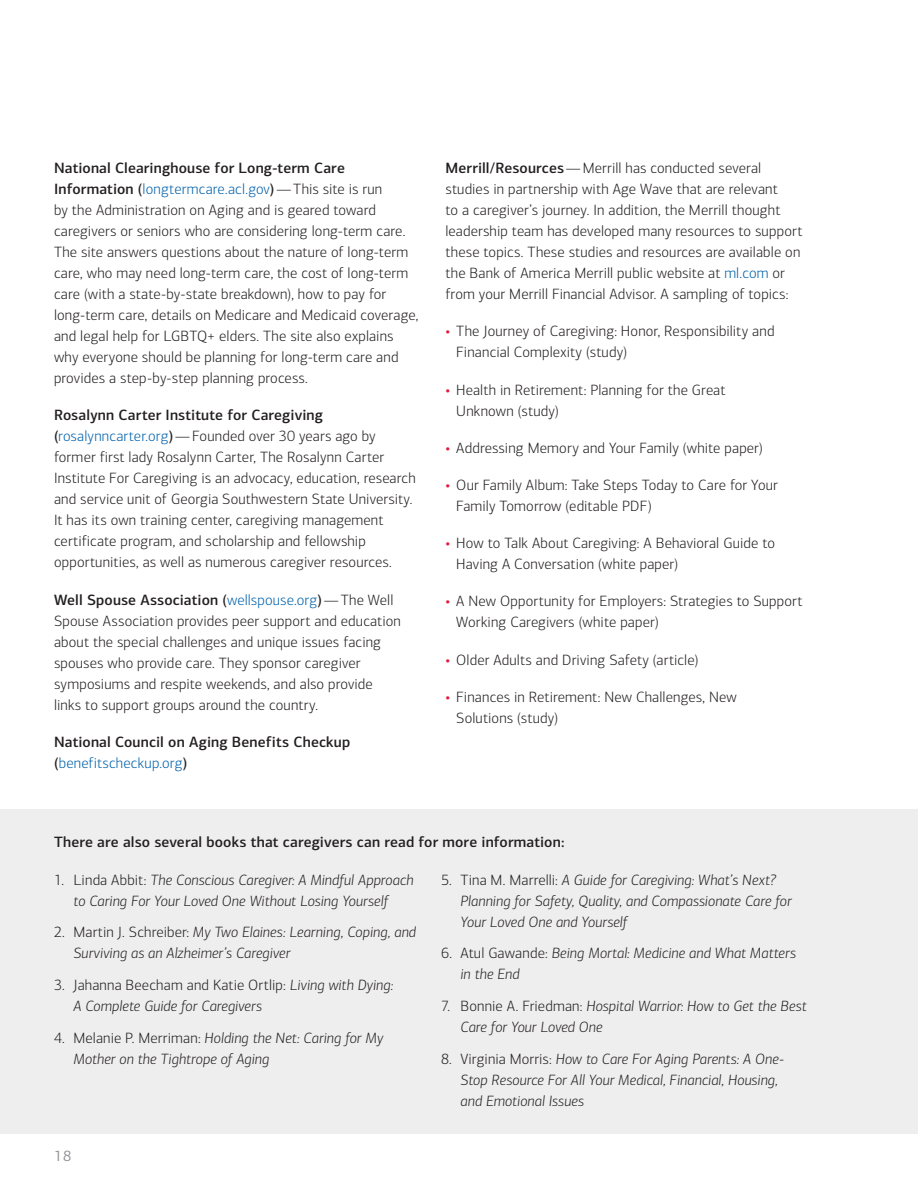
<style>
.page{position:relative;width:918px;height:1188px;background:#fff}
.page>*{position:absolute;margin:0;border:0;box-sizing:border-box;transform-origin:0 0}
.t1{font:300 15px/21px "Connections";letter-spacing:.01em;color:#231f20}
.t2{font:italic 300 15px/21px "Connections";letter-spacing:.005em;color:#231f20}
.t3{font:500 15px/21px "Connections";letter-spacing:.01em;color:#231f20}
.t4{font:15px "Connections";color:#939598}
.s1{font-weight:500}
.s2{color:#0161ab}
.s3{font-weight:300;color:#0161ab}
.s4{font-weight:400;color:#e4183e}
.s5{font-style:normal}
</style>
<div class="page">
<div style="left:0;top:809px;width:918px;height:325px;background:#eeeeef"></div>
<p class="t1" style="left:54px;top:158px;width:366px"><span class="s1">National Clearinghouse for Long-term Care Information (</span><span class="s2">longtermcare.acl.gov</span><span class="s1">)</span> — This site is run<br>by the Administration on Aging and is geared toward caregivers or seniors who are considering long-term care.<br>The site answers questions about the nature of long-term care, who may need long-term care, the cost of long-term care (with a state-by-state breakdown), how to pay for long-term care, details on Medicare and Medicaid coverage, and legal help for LGBTQ+ elders. The site also explains why everyone should be planning for long-term care and provides a step-by-step planning process.</p>
<p class="t1" style="left:54px;top:405px;width:363px"><span class="s1">Rosalynn Carter Institute for Caregiving (</span><span class="s2">rosalynncarter.org</span><span class="s1">)</span> — Founded over 30 years ago by former first lady Rosalynn Carter, The Rosalynn Carter Institute For Caregiving is an advocacy, education, research and service unit of Georgia Southwestern State University.<br>It has its own training center, caregiving management certificate program, and scholarship and fellowship opportunities, as well as numerous caregiver resources.</p>
<p class="t1" style="left:54px;top:589px;width:348px"><span class="s1">Well Spouse Association (</span><span class="s2">wellspouse.org</span><span class="s1">)</span> — The Well Spouse Association provides peer support and education about the special challenges and unique issues facing spouses who provide care. They sponsor caregiver symposiums and respite weekends, and also provide links to support groups around the country.</p>
<p class="t3" style="left:54px;top:731px;width:298px">National Council on Aging Benefits Checkup (<span class="s3">benefitscheckup.org</span>)</p>
<p class="t1" style="left:446px;top:158px;width:358px"><span class="s1">Merrill/Resources</span> — Merrill has conducted several studies in partnership with Age Wave that are relevant<br>to a caregiver’s journey. In addition, the Merrill thought leadership team has developed many resources to support these topics. These studies and resources are available on the Bank of America Merrill public website at <span class="s2">ml.com</span> or from your Merrill Financial Advisor. A sampling of topics:</p>
<p class="t1" style="left:456px;top:321px;width:320px;text-indent:-11px"><span class="s4">•</span> The Journey of Caregiving: Honor, Responsibility and<br>Financial Complexity (study)</p>
<p class="t1" style="left:456px;top:379px;width:271px;text-indent:-11px"><span class="s4">•</span> Health in Retirement: Planning for the Great<br>Unknown (study)</p>
<p class="t1" style="left:446px;top:437px;width:319px"><span class="s4">•</span> Addressing Memory and Your Family (white paper)</p>
<p class="t1" style="left:456px;top:475px;width:323px;text-indent:-11px"><span class="s4">•</span> Our Family Album: Take Steps Today to Care for Your<br>Family Tomorrow (editable PDF)</p>
<p class="t1" style="left:456px;top:533px;width:320px;text-indent:-11px"><span class="s4">•</span> How to Talk About Caregiving: A Behavioral Guide to<br>Having A Conversation (white paper)</p>
<p class="t1" style="left:456px;top:591px;width:348px;text-indent:-11px"><span class="s4">•</span> A New Opportunity for Employers: Strategies to Support<br>Working Caregivers (white paper)</p>
<p class="t1" style="left:446px;top:649px;width:254px"><span class="s4">•</span> Older Adults and Driving Safety (article)</p>
<p class="t1" style="left:456px;top:686px;width:282px;text-indent:-11px"><span class="s4">•</span> Finances in Retirement: New Challenges, New<br>Solutions (study)</p>
<p class="t3" style="left:54px;top:832px;width:512px">There are also several books that caregivers can read for more information:</p>
<p class="t2" style="left:54px;top:869px;width:361px;text-align:center"><span class="s5">1. Linda Abbit:</span> The Conscious Caregiver: A Mindful Approach to Caring For Your Loved One Without Losing Yourself</p>
<p class="t2" style="left:74px;top:922px;width:344px;text-indent:-20px"><span class="s5">2. Martin J. Schreiber:</span> My Two Elaines: Learning, Coping, and<br>Surviving as an Alzheimer’s Caregiver</p>
<p class="t2" style="left:74px;top:975px;width:321px;text-indent:-20px"><span class="s5">3. Jahanna Beecham and Katie Ortlip:</span> Living with Dying:<br>A Complete Guide for Caregivers</p>
<p class="t2" style="left:74px;top:1028px;width:311px;text-indent:-20px"><span class="s5">4. Melanie P. Merriman:</span> Holding the Net: Caring for My<br>Mother on the Tightrope of Aging</p>
<p class="t2" style="left:460px;top:869px;width:333px;text-indent:-20px"><span class="s5">5. Tina M. Marrelli:</span> A Guide for Caregiving: What’s Next?<br>Planning for Safety, Quality, and Compassionate Care for<br>Your Loved One and Yourself</p>
<p class="t2" style="left:460px;top:943px;width:337px;text-indent:-20px"><span class="s5">6. Atul Gawande:</span> Being Mortal: Medicine and What Matters in the End</p>
<p class="t2" style="left:460px;top:996px;width:348px;text-indent:-20px"><span class="s5">7. Bonnie A. Friedman:</span> Hospital Warrior: How to Get the Best<br>Care for Your Loved One</p>
<p class="t2" style="left:460px;top:1049px;width:325px;text-indent:-20px"><span class="s5">8. Virginia Morris:</span> How to Care For Aging Parents: A One-<br>Stop Resource For All Your Medical, Financial, Housing, and Emotional Issues</p>
<p class="t4" style="left:54px;top:1147px;width:19px">18</p>
</div>
